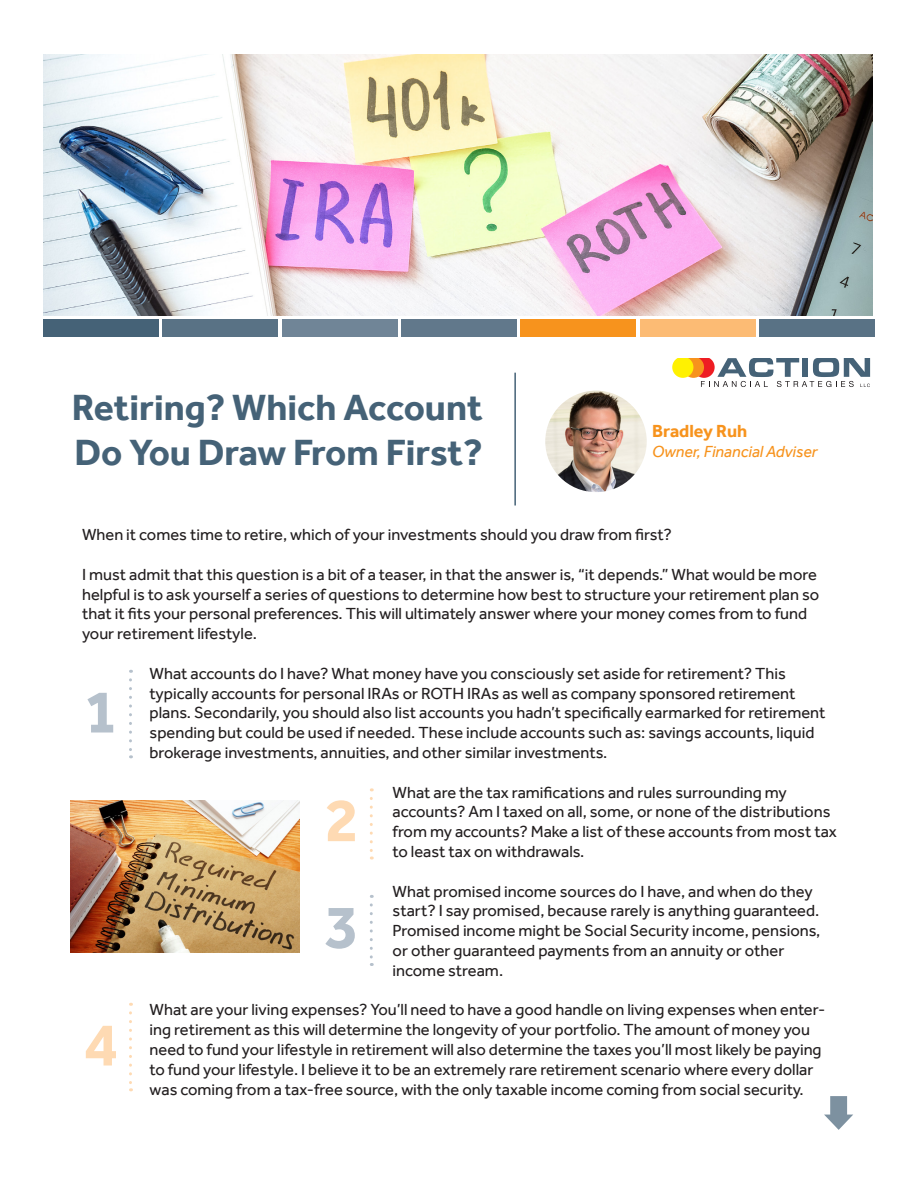
<style>
.page{position:relative;width:918px;height:1188px;background:#fff}
.page>*{position:absolute;margin:0;border:0;box-sizing:border-box;transform-origin:0 0}
.t1{font:700 63px "Effra";color:#b6c1cc}
.t2{font:700 63px "Effra";color:#fedab3}
.t3{font:700 37.5px/45px "Effra";color:#456277}
.t4{font:700 18px "Effra";color:#f7931d}
.t5{font:16.5px/19.8px "Effra";color:#231f20}
.t6{font:italic 16.5px "Effra";color:#f7931d}
</style>
<div class="page">
<img style="left:43px;top:54px;width:830px;height:261px">
<img style="left:545px;top:391px;width:102px;height:101px;border-radius:51px">
<svg style="left:672px;top:358px;width:198px;height:29px"></svg>
<img style="left:70px;top:800px;width:230px;height:153px">
<div style="left:43px;top:320px;width:116px;height:17px;background:#456277"></div>
<div style="left:163px;top:320px;width:115px;height:17px;background:#597285"></div>
<div style="left:282px;top:320px;width:115px;height:17px;background:#708597"></div>
<div style="left:401px;top:320px;width:116px;height:17px;background:#61788b"></div>
<div style="left:521px;top:320px;width:115px;height:17px;background:#f7931d"></div>
<div style="left:640px;top:320px;width:115px;height:17px;background:#fcbb74"></div>
<div style="left:759px;top:320px;width:116px;height:17px;background:#597285"></div>
<hr style="left:514px;top:373px;width:2px;height:133px;background:#456277">
<svg style="left:824px;top:1096px;width:29px;height:34px"></svg>
<svg style="left:129px;top:680px;width:3px;height:78px"></svg>
<svg style="left:370px;top:798px;width:3px;height:62px"></svg>
<svg style="left:370px;top:905px;width:3px;height:61px"></svg>
<svg style="left:129px;top:1013px;width:3px;height:78px"></svg>
<p class="t3" style="left:72px;top:385px;width:412px">Retiring? Which Account<br>Do You Draw From First?</p>
<p class="t4" style="left:652px;top:421px;width:97px">Bradley Ruh</p>
<p class="t6" style="left:652px;top:442px;width:167px">Owner, Financial Adviser</p>
<p class="t5" style="left:82px;top:525px;width:591px">When it comes time to retire, which of your investments should you draw from first?</p>
<p class="t5" style="left:82px;top:564px;width:739px">I must admit that this question is a bit of a teaser, in that the answer is, “it depends.” What would be more helpful is to ask yourself a series of questions to determine how best to structure your retirement plan so that it fits your personal preferences. This will ultimately answer where your money comes from to fund your retirement lifestyle.</p>
<p class="t5" style="left:150px;top:663px;width:638px">What accounts do I have? What money have you consciously set aside for retirement? This</p>
<p class="t5" style="left:150px;top:683px;width:678px">typically accounts for personal IRAs or ROTH IRAs as well as company sponsored retirement plans. Secondarily, you should also list accounts you hadn’t specifically earmarked for retirement spending but could be used if needed. These include accounts such as: savings accounts, liquid brokerage investments, annuities, and other similar investments.</p>
<p class="t5" style="left:393px;top:782px;width:396px">What are the tax ramifications and rules surrounding my</p>
<p class="t5" style="left:393px;top:802px;width:446px">accounts? Am I taxed on all, some, or none of the distributions from my accounts? Make a list of these accounts from most tax to least tax on withdrawals.</p>
<p class="t5" style="left:393px;top:881px;width:429px">What promised income sources do I have, and when do they start? I say promised, because rarely is anything guaranteed.<br>Promised income might be Social Security income, pensions, or other guaranteed payments from an annuity or other</p>
<p class="t5" style="left:393px;top:960px;width:112px">income stream.</p>
<p class="t5" style="left:150px;top:1000px;width:677px">What are your living expenses? You’ll need to have a good handle on living expenses when enter&shy;ing retirement as this will determine the longevity of your portfolio. The amount of money you need to fund your lifestyle in retirement will also determine the taxes you’ll most likely be paying to fund your lifestyle. I believe it to be an extremely rare retirement scenario where every dollar was coming from a tax-free source, with the only taxable income coming from social security.</p>
<p class="t1" style="left:84px;top:674px;width:36px">1</p>
<p class="t2" style="left:325px;top:783px;width:36px">2</p>
<p class="t1" style="left:325px;top:889px;width:36px">3</p>
<p class="t2" style="left:84px;top:1007px;width:36px">4</p>
</div>
